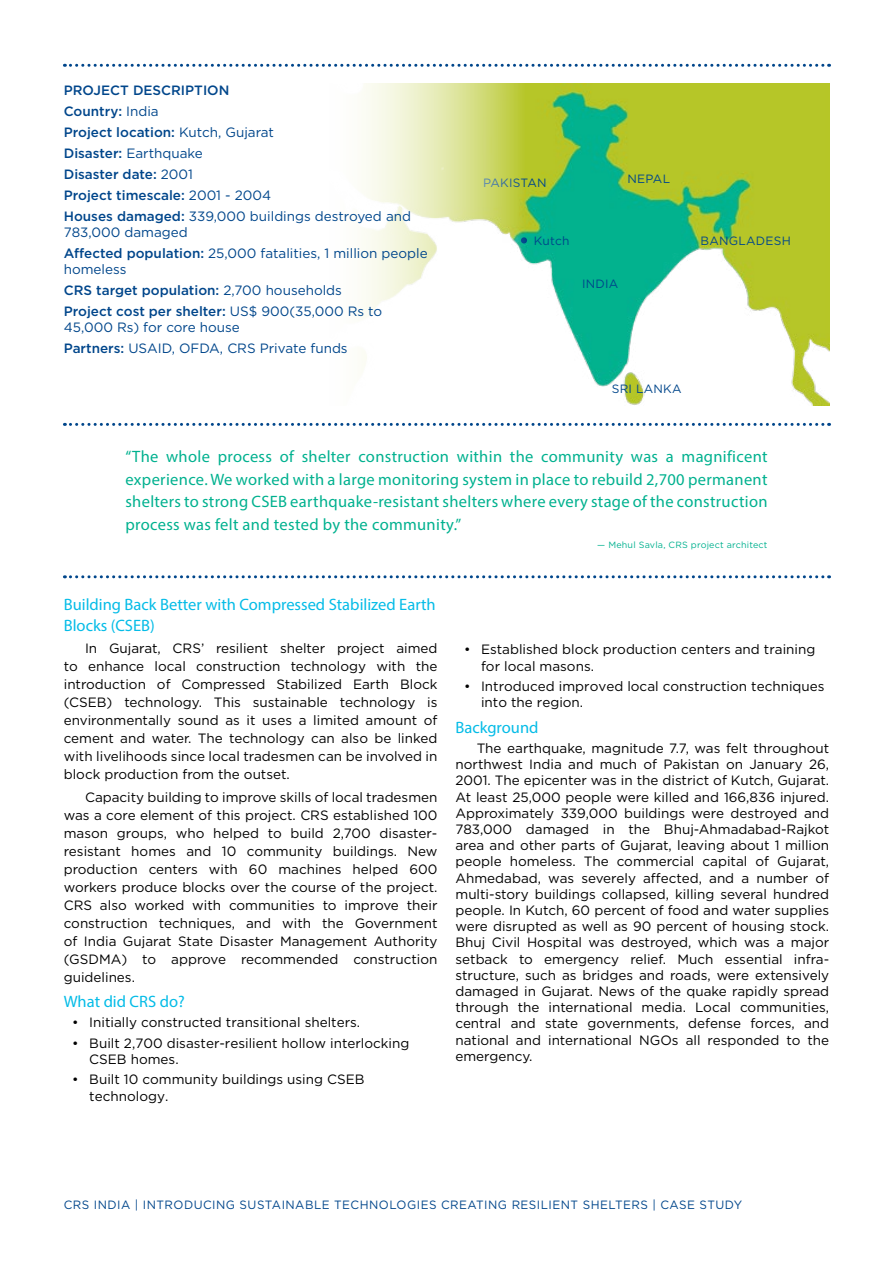
<style>
.page{position:relative;width:893px;height:1263px;background:#fff}
.page>*{position:absolute;margin:0;border:0;box-sizing:border-box;transform-origin:0 0}
.t1{font:16.5px/22.5px "Myriad Pro";letter-spacing:.02em;color:#00b18f;text-align:justify}
.t2{font:16.5px/21px "Myriad Pro";color:#05bce7}
.t3{font:13.5px/16.2px "Gotham";color:#000}
.t4{font:500 13.5px/21px "Gotham";color:#00468b}
.t5{font:13.5px/21px "Gotham";color:#00468b}
.t6{font:12px "Gotham";letter-spacing:.04em;color:#00468b}
.t7{font:12px "Gotham";letter-spacing:.02em;color:#00468b}
.t8{font:9px "Gotham";letter-spacing:.02em;color:#00b18f}
.s1{font-weight:400}
.s2{font-weight:500}
</style>
<div class="page">
<img style="left:524px;top:84px;width:305px;height:321px">
<svg style="left:64px;top:64px;width:766px;height:3px"></svg>
<svg style="left:64px;top:423px;width:766px;height:3px"></svg>
<svg style="left:524px;top:237px;width:3px;height:6px"></svg>
<svg style="left:64px;top:575px;width:766px;height:3px"></svg>
<svg style="left:362px;top:83px;width:162px;height:288px"></svg>
<p class="t4" style="left:64px;top:79px;width:349px">PROJECT DESCRIPTION<br>Country: <span class="s1">India<br></span>Project location: <span class="s1">Kutch, Gujarat<br></span>Disaster: <span class="s1">Earthquake<br></span>Disaster date: <span class="s1">2001<br></span>Project timescale: <span class="s1">2001 - 2004<br></span>Houses damaged: <span class="s1">339,000 buildings destroyed and</span></p>
<p class="t5" style="left:64px;top:221px;width:365px">783,000 damaged<br><span class="s2">Affected population:</span> 25,000 fatalities, 1 million people</p>
<p class="t4" style="left:64px;top:259px;width:320px"><span class="s1">homeless<br></span>CRS target population: <span class="s1">2,700 households<br></span>Project cost per shelter: <span class="s1">US$ 900(35,000 Rs to</span></p>
<p class="t5" style="left:64px;top:317px;width:285px">45,000 Rs) for core house<br><span class="s2">Partners:</span> USAID, OFDA, CRS Private funds</p>
<p class="t7" style="left:483px;top:175px;width:65px">PAKISTAN</p>
<p class="t6" style="left:627px;top:171px;width:44px">NEPAL</p>
<p class="t6" style="left:534px;top:233px;width:37px">Kutch</p>
<p class="t7" style="left:701px;top:233px;width:92px">BANGLADESH</p>
<p class="t6" style="left:582px;top:276px;width:38px">INDIA</p>
<p class="t7" style="left:612px;top:381px;width:71px">SRI LANKA</p>
<p class="t1" style="left:125px;top:445px;width:644px">“The whole process of shelter construction within the community was a magnificent experience. We worked with a large monitoring system in place to rebuild 2,700 permanent shelters to strong CSEB earthquake-resistant shelters where every stage of the construction process was felt and tested by the community.”</p>
<p class="t8" style="left:597px;top:539px;width:172px">— Mehul Savla, CRS project architect</p>
<p class="t2" style="left:64px;top:594px;width:373px">Building Back Better with Compressed Stabilized Earth<br>Blocks (CSEB)</p>
<p class="t3" style="left:64px;top:639px;width:375px;line-height:18px;text-align:justify;text-indent:21px">In Gujarat, CRS’ resilient shelter project aimed to enhance local construction technology with the introduction of Compressed Stabilized Earth Block (CSEB) technology. This sustainable technology is environmentally sound as it uses a limited amount of cement and water. The technology can also be linked with livelihoods since local tradesmen can be involved in block production from the outset.</p>
<p class="t3" style="left:64px;top:787px;width:375px;line-height:18px;text-align:justify;text-indent:21px">Capacity building to improve skills of local tradesmen was a core element of this project. CRS established 100 mason groups, who helped to build 2,700 disaster&shy;resistant homes and 10 community buildings. New production centers with 60 machines helped 600 workers produce blocks over the course of the project.<br>CRS also worked with communities to improve their construction techniques, and with the Government of India Gujarat State Disaster Management Authority (GSDMA) to approve recommended construction guidelines.</p>
<p class="t2" style="left:64px;top:990px;width:122px">What did CRS do?</p>
<p class="t3" style="left:72px;top:1014px;width:289px">• Initially constructed transitional shelters.</p>
<p class="t3" style="left:89px;top:1035px;width:322px;text-indent:-17px">• Built 2,700 disaster-resilient hollow interlocking<br>CSEB homes.</p>
<p class="t3" style="left:89px;top:1071px;width:277px;text-indent:-17px">• Built 10 community buildings using CSEB technology.</p>
<p class="t3" style="left:481px;top:641px;width:336px;text-indent:-17px">• Established block production centers and training for local masons.</p>
<p class="t3" style="left:481px;top:678px;width:345px;text-indent:-17px">• Introduced improved local construction techniques into the region.</p>
<p class="t2" style="left:455px;top:716px;width:84px">Background</p>
<p class="t3" style="left:455px;top:740px;width:375px;text-align:justify;text-indent:21px">The earthquake, magnitude 7.7, was felt throughout northwest India and much of Pakistan on January 26, 2001. The epicenter was in the district of Kutch, Gujarat.<br>At least 25,000 people were killed and 166,836 injured.<br>Approximately 339,000 buildings were destroyed and 783,000 damaged in the Bhuj-Ahmadabad-Rajkot area and other parts of Gujarat, leaving about 1 million people homeless. The commercial capital of Gujarat, Ahmedabad, was severely affected, and a number of multi-story buildings collapsed, killing several hundred people. In Kutch, 60 percent of food and water supplies were disrupted as well as 90 percent of housing stock.<br>Bhuj Civil Hospital was destroyed, which was a major setback to emergency relief. Much essential infra&shy;structure, such as bridges and roads, were extensively damaged in Gujarat. News of the quake rapidly spread through the international media. Local communities, central and state governments, defense forces, and national and international NGOs all responded to the emergency.</p>
<p class="t6" style="left:64px;top:1197px;width:680px">CRS INDIA | INTRODUCING SUSTAINABLE TECHNOLOGIES CREATING RESILIENT SHELTERS | CASE STUDY</p>
</div>
